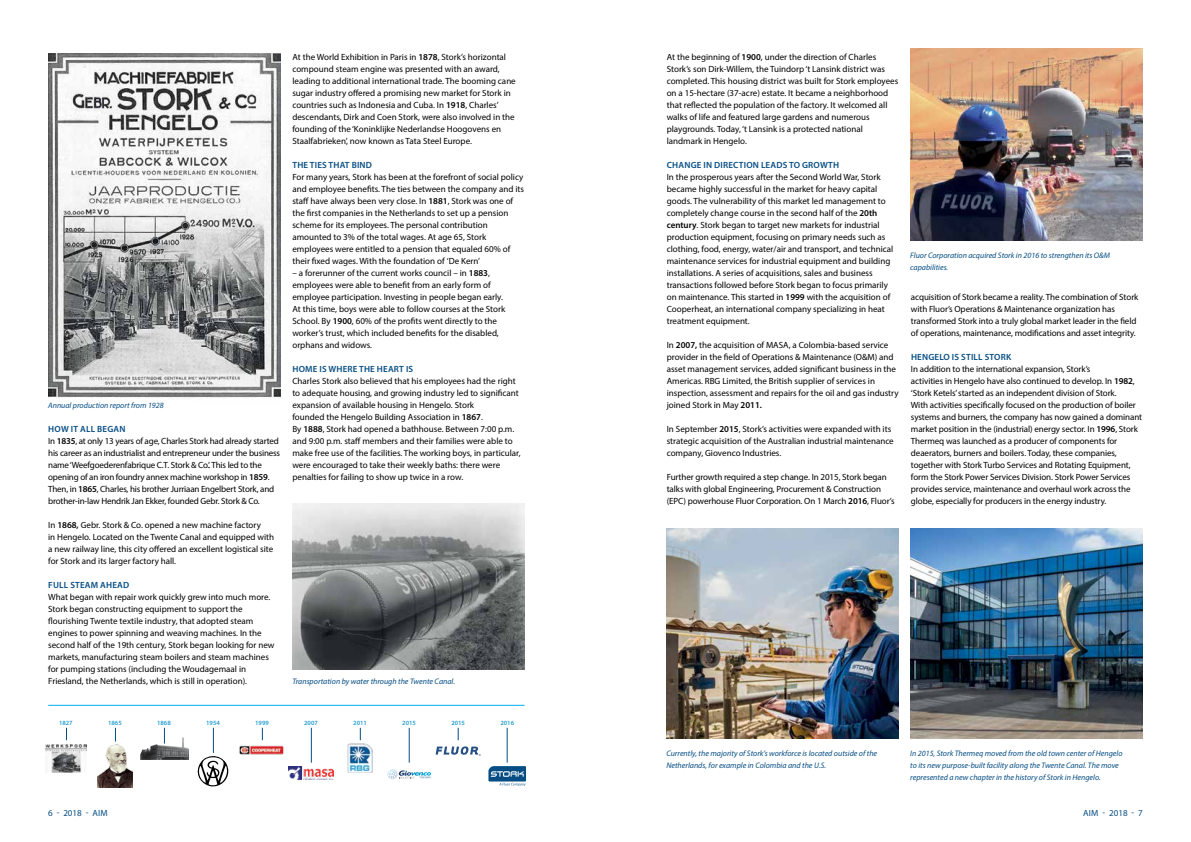
<style>
.page{position:relative;width:1191px;height:842px;background:#fff}
.page>*{position:absolute;margin:0;border:0;box-sizing:border-box;transform-origin:0 0}
.t1{font:9px/12px "Myriad Pro";color:#000}
.t2{font:9px/12px "Myriad Pro";letter-spacing:-.02em;color:#000}
.t3{font:600 9px "Myriad Pro";letter-spacing:.02em;color:#054d83}
.t4{font:9px "Myriad Pro";color:#054d83}
.t5{font:italic 8px/12px "Myriad Pro";color:#054d83}
.t6{font:600 6.4px "Myriad Pro";color:#229ed3}
.s1{font-weight:600;color:#054d83}
.s2{font-weight:600}
</style>
<div class="page">
<img style="left:910px;top:528px;width:232px;height:210px">
<img style="left:48px;top:53px;width:232px;height:345px">
<img style="left:292px;top:504px;width:232px;height:165px">
<hr style="left:48px;top:705px;width:476px;height:1px;background:#00aeef">
<img style="left:666px;top:528px;width:233px;height:210px">
<img style="left:910px;top:48px;width:232px;height:192px">
<img style="left:46px;top:744px;width:40px;height:29px">
<img style="left:98px;top:744px;width:34px;height:43px">
<img style="left:239px;top:745px;width:45px;height:10px">
<img style="left:289px;top:766px;width:44px;height:13px">
<img style="left:347px;top:744px;width:26px;height:28px">
<svg style="left:387px;top:769px;width:44px;height:10px"></svg>
<svg style="left:435px;top:746px;width:46px;height:10px"></svg>
<svg style="left:488px;top:766px;width:38px;height:20px"></svg>
<svg style="left:66px;top:728px;width:1px;height:12px"></svg>
<hr style="left:507px;top:728px;width:1px;height:35px;background:#054d83">
<svg style="left:458px;top:728px;width:1px;height:12px"></svg>
<hr style="left:409px;top:728px;width:1px;height:35px;background:#054d83">
<svg style="left:360px;top:728px;width:1px;height:12px"></svg>
<hr style="left:311px;top:728px;width:1px;height:35px;background:#054d83">
<svg style="left:262px;top:728px;width:1px;height:12px"></svg>
<svg style="left:115px;top:728px;width:1px;height:13px"></svg>
<svg style="left:197px;top:728px;width:31px;height:59px"></svg>
<img style="left:141px;top:738px;width:48px;height:22px">
<svg style="left:164px;top:728px;width:1px;height:16px"></svg>
<p class="t5" style="left:48px;top:399px;width:117px">Annual production report from 1928</p>
<p class="t2" style="left:48px;top:423px;width:233px"><span class="s1">HOW IT ALL BEGAN<br></span>In <span class="s2">1835</span>, at only 13 years of age, Charles Stork had already started his career as an industrialist and entrepreneur under the business name ‘Weefgoederenfabrique C.T. Stork &amp; Co.’. This led to the opening of an iron foundry annex machine workshop in <span class="s2">1859</span>.<br>Then, in <span class="s2">1865</span>, Charles, his brother Jurriaan Engelbert Stork, and brother-in-law Hendrik Jan Ekker, founded Gebr. Stork &amp; Co.</p>
<p class="t1" style="left:48px;top:519px;width:227px">In <span class="s2">1868,</span> Gebr. Stork &amp; Co. opened a new machine factory<br>in Hengelo. Located on the Twente Canal and equipped with a new railway line, this city offered an excellent logistical site for Stork and its larger factory hall.</p>
<p class="t3" style="left:48px;top:579px;width:82px">FULL STEAM AH EAD</p>
<p class="t1" style="left:48px;top:591px;width:228px">What began with repair work quickly grew into much more.<br>Stork began constructing equipment to support the flourishing Twente textile industry, that adopted steam engines to power spinning and weaving machines. In the second half of the 19th century, Stork began looking for new markets, manufacturing steam boilers and steam machines for pumping stations (including the Woudagemaal in Friesland, the Netherlands, which is still in operation).</p>
<p class="t1" style="left:292px;top:51px;width:225px">At the World Exhibition in Paris in <span class="s2">1878</span>, Stork’s horizontal compound steam engine was presented with an award, leading to additional international trade. The booming cane sugar industry offered a promising new market for Stork in countries such as Indonesia and Cuba. In <span class="s2">1918</span>, Charles’ descendants, Dirk and Coen Stork, were also involved in the founding of the ‘Koninklijke Nederlandse Hoogovens en Staalfabrieken’, now known as Tata Steel Europe.</p>
<p class="t3" style="left:292px;top:159px;width:81px">TH E TIES THAT BIN D</p>
<p class="t1" style="left:292px;top:171px;width:233px">For many years, Stork has been at the forefront of social policy and employee benefits. The ties between the company and its staff have always been very close. In <span class="s2">1881</span>, Stork was one of the first companies in the Netherlands to set up a pension scheme for its employees. The personal contribution amounted to 3% of the total wages. At age 65, Stork employees were entitled to a pension that equaled 60% of their fixed wages. With the foundation of ‘De Kern’</p>
<p class="t1" style="left:292px;top:267px;width:214px">– a forerunner of the current works council – in <span class="s2">1883</span>, employees were able to benefit from an early form of employee participation. Investing in people began early.<br>At this time, boys were able to follow courses at the Stork School. By <span class="s2">1900</span>, 60% of the profits went directly to the worker’s trust, which included benefits for the disabled, orphans and widows.</p>
<p class="t3" style="left:292px;top:363px;width:122px">HOME IS WH ERE THE HEART IS</p>
<p class="t1" style="left:292px;top:375px;width:230px">Charles Stork also believed that his employees had the right to adequate housing, and growing industry led to significant expansion of available housing in Hengelo. Stork<br>founded the Hengelo Building Association in <span class="s2">1867</span>.<br>By <span class="s2">1888</span>, Stork had opened a bathhouse. Between 7:00 p.m. and 9:00 p.m. staff members and their families were able to make free use of the facilities. The working boys, in particular, were encouraged to take their weekly baths: there were penalties for failing to show up twice in a row.</p>
<p class="t5" style="left:292px;top:675px;width:164px">Transportation by water through the Twente Canal.</p>
<p class="t6" style="left:59px;top:719px;width:15px">1827</p>
<p class="t6" style="left:108px;top:719px;width:15px">1865</p>
<p class="t6" style="left:157px;top:719px;width:15px">1868</p>
<p class="t6" style="left:206px;top:719px;width:15px">1954</p>
<p class="t6" style="left:255px;top:719px;width:15px">1999</p>
<p class="t6" style="left:304px;top:719px;width:15px">2007</p>
<p class="t6" style="left:353px;top:719px;width:15px">2011</p>
<p class="t6" style="left:402px;top:719px;width:15px">2015</p>
<p class="t6" style="left:451px;top:719px;width:15px">2015</p>
<p class="t6" style="left:500px;top:719px;width:15px">2016</p>
<p class="t1" style="left:666px;top:51px;width:233px">At the beginning of <span class="s2">1900</span>, under the direction of Charles Stork’s son Dirk-Willem, the Tuindorp ‘t Lansink district was completed. This housing district was built for Stork employees on a 15-hectare (37-acre) estate. It became a neighborhood that reflected the population of the factory. It welcomed all walks of life and featured large gardens and numerous playgrounds. Today, ‘t Lansink is a protected national landmark in Hengelo.</p>
<p class="t3" style="left:667px;top:159px;width:13px">CHANG</p>
<p class="t3" style="left:697px;top:159px;width:143px">E IN DIRECTION LEADS TO GROWTH</p>
<p class="t1" style="left:666px;top:171px;width:228px">In the prosperous years after the Second World War, Stork became highly successful in the market for heavy capital goods. The vulnerability of this market led management to completely change course in the second half of the <span class="s2">20TH CENTURY</span>. Stork began to target new markets for industrial production equipment, focusing on primary needs such as clothing, food, energy, water/air and transport, and technical maintenance services for industrial equipment and building installations. A series of acquisitions, sales and business transactions followed before Stork began to focus primarily on maintenance. This started in <span class="s2">1999</span> with the acquisition of Cooperheat, an international company specializing in heat treatment equipment.</p>
<p class="t1" style="left:666px;top:339px;width:233px">In <span class="s2">2007,</span> the acquisition of MASA, a Colombia-based service provider in the field of Operations &amp; Maintenance (O&amp;M) and asset management services, added significant business in the Americas. RBG Limited, the British supplier of services in inspection, assessment and repairs for the oil and gas industry joined Stork in May <span class="s2">2011.</span></p>
<p class="t1" style="left:666px;top:423px;width:229px">In September <span class="s2">2015</span>, Stork’s activities were expanded with its strategic acquisition of the Australian industrial maintenance company, Giovenco Industries.</p>
<p class="t1" style="left:666px;top:471px;width:229px">Further growth required a step change. In 2015, Stork began talks with global Engineering, Procurement &amp; Construction (EPC) powerhouse Fluor Corporation. On 1 March <span class="s2">2016</span>, Fluor’s</p>
<p class="t5" style="left:910px;top:249px;width:201px">Fluor Corporation acquired Stork in 2016 to strengthen its O&amp;M capabilities.</p>
<p class="t1" style="left:911px;top:291px;width:229px">acquisition of Stork became a reality. The combination of Stork with Fluor’s Operations &amp; Maintenance organization has transformed Stork into a truly global market leader in the field of operations, maintenance, modifications and asset integrity.</p>
<p class="t3" style="left:911px;top:351px;width:80px">HENGELO IS STILL STOR</p>
<p class="t3" style="left:1006px;top:351px;width:7px">K</p>
<p class="t1" style="left:911px;top:363px;width:233px">In addition to the international expansion, Stork’s<br>activities in Hengelo have also continued to develop. In <span class="s2">1982</span>, ‘Stork Ketels’ started as an independent division of Stork.<br>With activities specifically focused on the production of boiler systems and burners, the company has now gained a dominant market position in the (industrial) energy sector. In <span class="s2">1996</span>, Stork Thermeq was launched as a producer of components for deaerators, burners and boilers. Today, these companies, together with Stork Turbo Services and Rotating Equipment, form the Stork Power Services Division. Stork Power Services provides service, maintenance and overhaul work across the globe, especially for producers in the energy industry.</p>
<p class="t5" style="left:666px;top:748px;width:212px">Currently, the majority of Stork’s workforce is located outside of the<br>Netherlands, for example in Colombia and the U.S.</p>
<p class="t5" style="left:910px;top:748px;width:214px">In 2015, Stork Thermeq moved from the old town center of Hengelo to its new purpose-built facility along the Twente Canal. The move represented a new chapter in the history of Stork in Hengelo.</p>
<p class="t4" style="left:48px;top:807px;width:61px">6 - 2018 - AIM</p>
<p class="t4" style="left:1083px;top:807px;width:61px">AIM - 2018 - 7</p>
</div>
